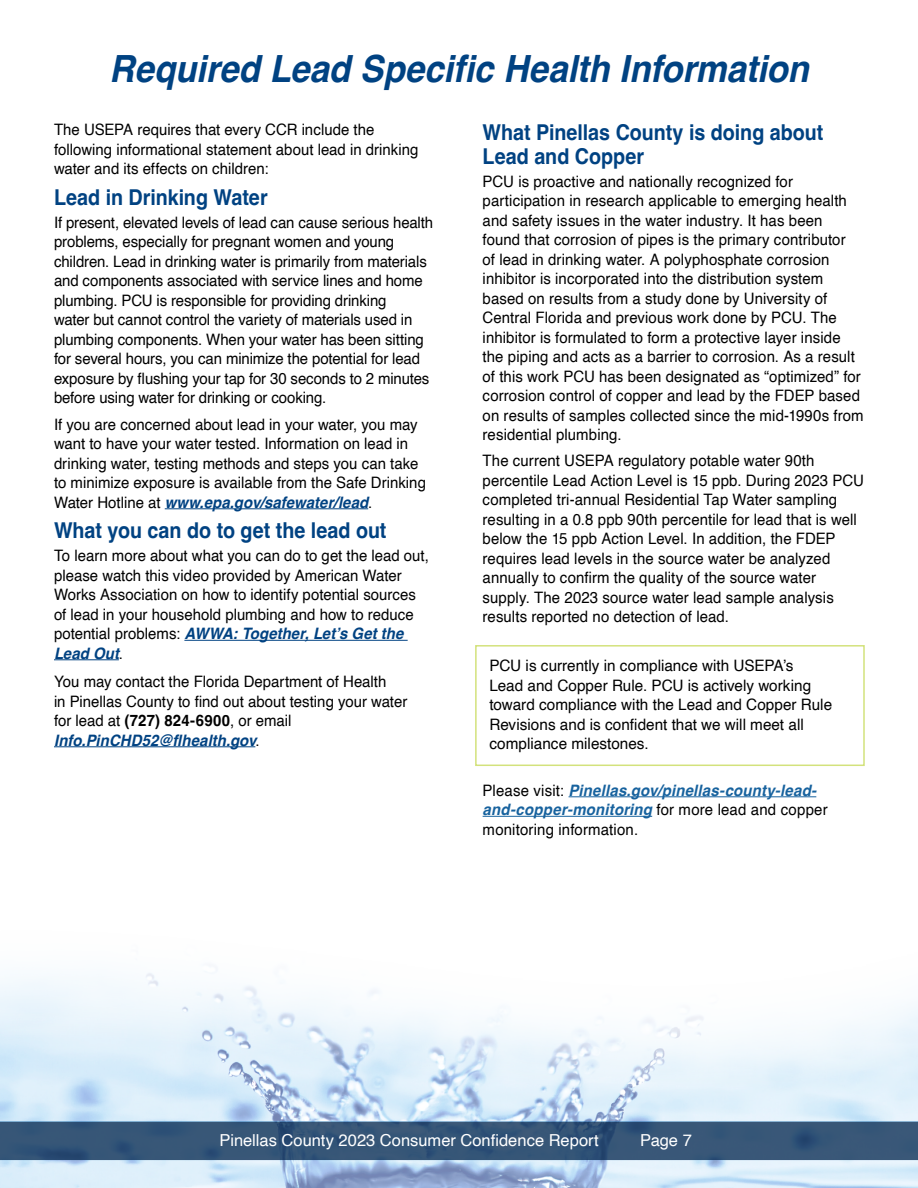
<style>
.page{position:relative;width:918px;height:1188px;background:#fff}
.page>*{position:absolute;margin:0;border:0;box-sizing:border-box;transform-origin:0 0}
.t1{font:italic 700 37.5px "Helvetica";letter-spacing:-.005em;color:#004282;scale:.93 1}
.t2{font:700 21.9px/24px "Helvetica";color:#004282;scale:.9 1}
.t3{font:16.5px "Helvetica";color:#fff}
.t4{font:15.75px/19.5px "Helvetica";color:#000;scale:.95 1}
.t5{font:15.75px/19.5px "Helvetica";color:#000}
.t6{font:italic 700 15.75px/19.5px "Helvetica";letter-spacing:.015em;color:#17629e;scale:.95 1}
.s1{font-weight:700;font-style:italic;color:#004282}
.s2{font-weight:700}
.s3{font-weight:400;font-style:normal;color:#000}
</style>
<div class="page">
<img style="left:0;top:970px;width:918px;height:218px">
<svg style="left:0;top:1122px;width:918px;height:38px;background:#345476"></svg>
<hr style="left:165px;top:508px;width:203px;height:1px;background:#004282">
<hr style="left:184px;top:640px;width:224px;height:1px;background:#004282">
<hr style="left:54px;top:659px;width:65px;height:1px;background:#004282">
<hr style="left:54px;top:746px;width:201px;height:1px;background:#004282">
<div style="left:475px;top:645px;width:390px;height:121px;border:2px solid #d3e27c"></div>
<hr style="left:569px;top:796px;width:247px;height:1px;background:#17629e">
<hr style="left:483px;top:816px;width:169px;height:1px;background:#17629e">
<h2 class="t1" style="left:109px;top:46px;width:754px">Required Lead Specific Health Information</h2>
<p class="t4" style="left:54px;top:121px;width:385px">The USEPA requires that every CCR include the following informational statement about lead in drinking water and its effects on children:</p>
<h3 class="t2" style="left:54px;top:188px;width:239px">Lead in Drinking Water</h3>
<p class="t4" style="left:54px;top:213px;width:401px">If present, elevated levels of lead can cause serious health problems, especially for pregnant women and young children. Lead in drinking water is primarily from materials and components associated with service lines and home plumbing. PCU is responsible for providing drinking<br>water but cannot control the variety of materials used in plumbing components. When your water has been sitting for several hours, you can minimize the potential for lead exposure by flushing your tap for 30 seconds to 2 minutes before using water for drinking or cooking.</p>
<p class="t4" style="left:54px;top:415px;width:393px">If you are concerned about lead in your water, you may want to have your water tested. Information on lead in drinking water, testing methods and steps you can take to minimize exposure is available from the Safe Drinking Water Hotline at <span class="s1">www.epa.gov/safewater/lead</span>.</p>
<h3 class="t2" style="left:54px;top:521px;width:371px">What you can do to get the lead out</h3>
<p class="t4" style="left:54px;top:546px;width:396px">To learn more about what you can do to get the lead out, please watch this video provided by American Water Works Association on how to identify potential sources of lead in your household plumbing and how to reduce potential problems: <span class="s1">AWWA: Together, Let’s Get the Lead Out</span>.</p>
<p class="t4" style="left:54px;top:672px;width:373px">You may contact the Florida Department of Health<br>in Pinellas County to fi nd out about testing your water for lead at <span class="s2">(727) 824-6900</span>, or email <span class="s1">Info.PinCHD52@flhealth.gov</span>.</p>
<h3 class="t2" style="left:483px;top:123px;width:380px">What Pinellas County is doing about<br>Lead and Copper</h3>
<p class="t4" style="left:483px;top:172px;width:403px">PCU is proactive and nationally recognized for participation in research applicable to emerging health and safety issues in the water industry. It has been found that corrosion of pipes is the primary contributor<br>of lead in drinking water. A polyphosphate corrosion inhibitor is incorporated into the distribution system based on results from a study done by University of Central Florida and previous work done by PCU. The inhibitor is formulated to form a protective layer inside the piping and acts as a barrier to corrosion. As a result of this work PCU has been designated as “optimized” for corrosion control of copper and lead by the FDEP based on results of samples collected since the mid-1990s from residential plumbing.</p>
<p class="t4" style="left:483px;top:452px;width:403px">The current USEPA regulatory potable water 90th percentile Lead Action Level is 15 ppb. During 2023 PCU completed tri-annual Residential Tap Water sampling resulting in a 0.8 ppb 90th percentile for lead that is well below the 15 ppb Action Level. In addition, the FDEP requires lead levels in the source water be analyzed annually to confi rm the quality of the source water supply. The 2023 source water lead sample analysis results reported no detection of lead.</p>
<p class="t5" style="left:489px;top:656px;width:344px">PCU is currently in compliance with USEPA’s<br>Lead and Copper Rule. PCU is actively working toward compliance with the Lead and Copper Rule Revisions and is confident that we will meet all compliance milestones.</p>
<p class="t6" style="left:483px;top:782px;width:365px"><span class="s3">Please visit:</span> Pinellas.gov/pinellas-county-lead&shy;and-copper-monitoring <span class="s3">for more lead and copper monitoring information.</span></p>
<p class="t3" style="left:220px;top:1128px;width:381px">Pinellas County 2023 Consumer Confidence Report</p>
<p class="t3" style="left:640px;top:1128px;width:53px">Page 7</p>
</div>
